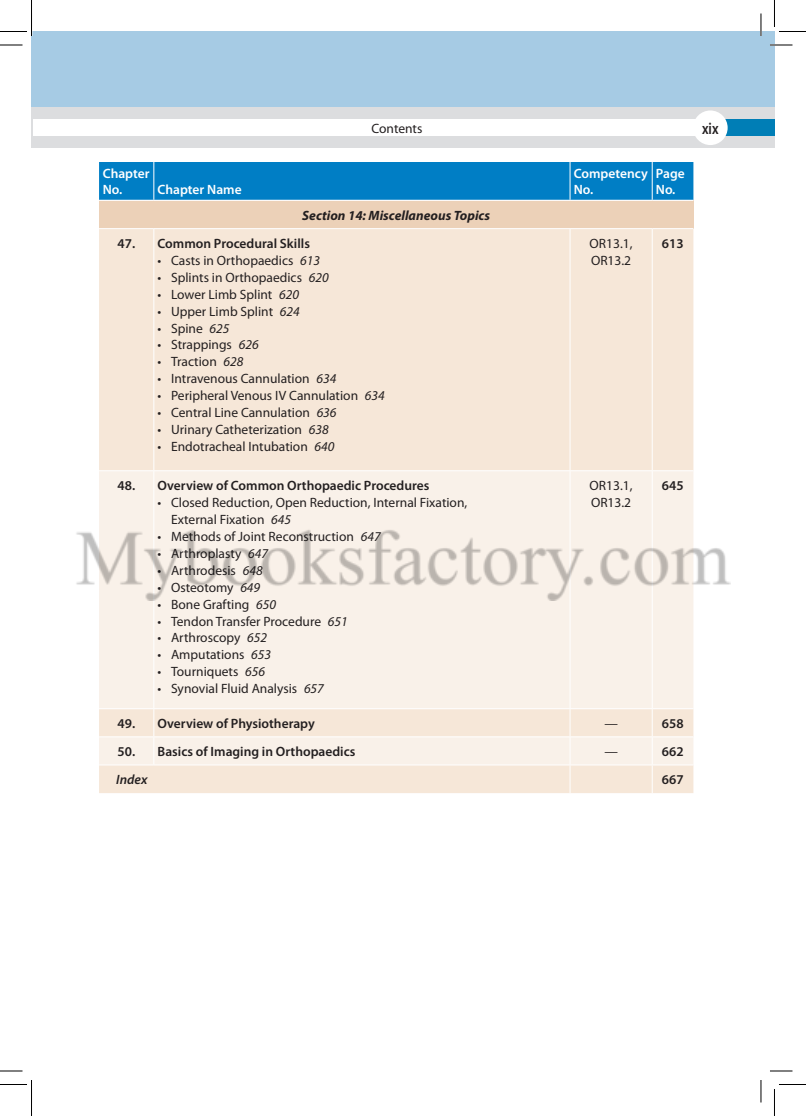
<style>
.page{position:relative;width:806px;height:1116px;background:#fff}
.page>*{position:absolute;margin:0;border:0;box-sizing:border-box;transform-origin:0 0}
.t1{font:600 16.5px "Myriad Pro";color:#231f20;scale:.8 1}
.Table_text{font:13.5px/17px "Myriad Pro";color:#231f20}
.Table_Text_Bold{font:600 13.5px "Myriad Pro";color:#231f20}
.Table_Head{font:600 13.5px/16.2px "Myriad Pro";color:#fff}
.Table_Sub{font:italic 700 13.5px "Myriad Pro";color:#231f20}
.Table_text-2{font:600 13.5px "Myriad Pro";color:#231f20}
.Table_text-3{font:italic 600 13.5px "Myriad Pro";color:#231f20}
.s1{font-style:italic}
</style>
<div class="page">
<div style="left:32px;top:32px;width:742px;height:116px;background:#dcdddf"></div>
<div style="left:32px;top:32px;width:742px;height:75px;background:#a6cbe4"></div>
<div style="left:725px;top:119px;width:49px;height:17px;background:#007eb6"></div>
<div style="left:33px;top:119px;width:662px;height:17px;background:#fff"></div>
<div style="left:693px;top:110px;width:34px;height:35px;background:#fff;border-radius:50%"></div>
<div style="left:99px;top:162px;width:594px;height:38px;background:#007ec5"></div>
<div style="left:99px;top:200px;width:594px;height:29px;background:#ecd1b8"></div>
<div style="left:99px;top:229px;width:594px;height:564px;background:#f6e7d8"></div>
<svg style="left:99px;top:471px;width:594px;height:294px;background:#f8efe6"></svg>
<hr style="left:153px;top:162px;width:1px;height:38px;background:#fff">
<hr style="left:569px;top:162px;width:1px;height:38px;background:#fff">
<hr style="left:651px;top:162px;width:1px;height:38px;background:#fff">
<hr style="left:153px;top:229px;width:1px;height:241px;background:#fff">
<hr style="left:569px;top:229px;width:1px;height:241px;background:#fff">
<hr style="left:651px;top:229px;width:1px;height:241px;background:#fff">
<hr style="left:99px;top:470px;width:55px;height:1px;background:#fff">
<hr style="left:154px;top:470px;width:416px;height:1px;background:#fff">
<hr style="left:570px;top:470px;width:82px;height:1px;background:#fff">
<hr style="left:652px;top:470px;width:41px;height:1px;background:#fff">
<hr style="left:99px;top:736px;width:55px;height:1px;background:#fff">
<hr style="left:154px;top:736px;width:416px;height:1px;background:#fff">
<hr style="left:570px;top:736px;width:82px;height:1px;background:#fff">
<hr style="left:652px;top:736px;width:41px;height:1px;background:#fff">
<hr style="left:153px;top:471px;width:1px;height:237px;background:#fff">
<hr style="left:569px;top:471px;width:1px;height:237px;background:#fff">
<hr style="left:651px;top:471px;width:1px;height:237px;background:#fff">
<svg style="left:153px;top:709px;width:1px;height:56px"></svg>
<svg style="left:569px;top:709px;width:1px;height:84px"></svg>
<svg style="left:651px;top:709px;width:1px;height:84px"></svg>
<hr style="left:99px;top:708px;width:55px;height:1px;background:#fff">
<hr style="left:154px;top:708px;width:416px;height:1px;background:#fff">
<hr style="left:570px;top:708px;width:82px;height:1px;background:#fff">
<hr style="left:652px;top:708px;width:41px;height:1px;background:#fff">
<hr style="left:99px;top:765px;width:55px;height:1px;background:#fff">
<hr style="left:154px;top:765px;width:416px;height:1px;background:#fff">
<hr style="left:570px;top:765px;width:82px;height:1px;background:#fff">
<hr style="left:652px;top:765px;width:41px;height:1px;background:#fff">
<hr style="left:99px;top:228px;width:55px;height:1px;background:#fff">
<hr style="left:154px;top:228px;width:416px;height:1px;background:#fff">
<hr style="left:570px;top:228px;width:82px;height:1px;background:#fff">
<hr style="left:652px;top:228px;width:41px;height:1px;background:#fff">
<hr style="left:99px;top:200px;width:55px;height:1px;background:#fff">
<hr style="left:154px;top:200px;width:416px;height:1px;background:#fff">
<hr style="left:570px;top:200px;width:82px;height:1px;background:#fff">
<hr style="left:652px;top:200px;width:41px;height:1px;background:#fff">
<hr style="left:770px;top:44px;width:22px;height:2px;background:#fff">
<svg style="left:0;top:45px;width:22px;height:1px"></svg>
<svg style="left:770px;top:45px;width:22px;height:1px"></svg>
<svg style="left:0;top:1071px;width:22px;height:1px"></svg>
<svg style="left:770px;top:1071px;width:22px;height:1px"></svg>
<svg style="left:760px;top:14px;width:1px;height:22px"></svg>
<svg style="left:760px;top:1080px;width:1px;height:22px"></svg>
<svg style="left:0;top:0;width:32px;height:36px"></svg>
<svg style="left:0;top:1080px;width:32px;height:36px"></svg>
<svg style="left:774px;top:0;width:32px;height:32px"></svg>
<svg style="left:774px;top:1084px;width:32px;height:32px"></svg>
<img style="left:76px;top:515px;width:654px;height:86px">
<p class="Table_Head" style="left:103px;top:165px;width:48px">Chapter<br>No.</p>
<p class="Table_Head" style="left:158px;top:181px;width:85px">Chapter Name</p>
<p class="Table_text" style="left:371px;top:120px;width:52px">Contents</p>
<p class="t1" style="left:702px;top:118px;width:22px">xix</p>
<p class="Table_Sub" style="left:302px;top:206px;width:189px">Section 14: Miscellaneous Topics</p>
<p class="Table_Head" style="left:573px;top:165px;width:76px">Competency<br>No.</p>
<p class="Table_Head" style="left:656px;top:165px;width:30px">Page<br>No.</p>
<p class="Table_text-2" style="left:118px;top:235px;width:19px">47.</p>
<p class="Table_Text_Bold" style="left:158px;top:235px;width:154px">Common Procedural Skills</p>
<p class="Table_text" style="left:158px;top:251px;width:164px">• Casts in Orthopaedics <span class="s1">613</span></p>
<p class="Table_text" style="left:158px;top:268px;width:173px">• Splints in Orthopaedics <span class="s1">620</span></p>
<p class="Table_text" style="left:158px;top:285px;width:143px">• Lower Limb Splint <span class="s1">620</span></p>
<p class="Table_text" style="left:158px;top:302px;width:144px">• Upper Limb Splint <span class="s1">624</span></p>
<p class="Table_text" style="left:158px;top:319px;width:73px">• Spine <span class="s1">625</span></p>
<p class="Table_text" style="left:158px;top:336px;width:103px">• Strappings <span class="s1">626</span></p>
<p class="Table_text" style="left:158px;top:353px;width:87px">• Traction <span class="s1">628</span></p>
<p class="Table_text" style="left:158px;top:370px;width:180px">• Intravenous Cannulation <span class="s1">634</span></p>
<p class="Table_text" style="left:158px;top:387px;width:229px">• Peripheral Venous IV Cannulation <span class="s1">634</span></p>
<p class="Table_text" style="left:158px;top:404px;width:180px">• Central Line Cannulation <span class="s1">636</span></p>
<p class="Table_text" style="left:158px;top:421px;width:172px">• Urinary Catheterization <span class="s1">638</span></p>
<p class="Table_text" style="left:158px;top:438px;width:178px">• Endotracheal Intubation <span class="s1">640</span></p>
<p class="Table_text-2" style="left:118px;top:477px;width:19px">48.</p>
<p class="Table_Text_Bold" style="left:158px;top:477px;width:273px">Overview of Common Orthopaedic Procedures</p>
<p class="Table_text" style="left:171px;top:494px;width:298px;text-indent:-14px">• Closed Reduction, Open Reduction, Internal Fixation,<br>External Fixation <span class="s1">645</span></p>
<p class="Table_text" style="left:158px;top:528px;width:224px">• Methods of Joint Reconstruction <span class="s1">647</span></p>
<p class="Table_text" style="left:158px;top:544px;width:112px">• Arthroplasty <span class="s1">647</span></p>
<p class="Table_text" style="left:158px;top:561px;width:107px">• Arthrodesis <span class="s1">648</span></p>
<p class="Table_text" style="left:158px;top:578px;width:104px">• Osteotomy <span class="s1">649</span></p>
<p class="Table_text" style="left:158px;top:595px;width:120px">• Bone Grafting <span class="s1">650</span></p>
<p class="Table_text" style="left:158px;top:612px;width:192px">• Tendon Transfer Procedure <span class="s1">651</span></p>
<p class="Table_text" style="left:158px;top:629px;width:111px">• Arthroscopy <span class="s1">652</span></p>
<p class="Table_text" style="left:158px;top:646px;width:115px">• Amputations <span class="s1">653</span></p>
<p class="Table_text" style="left:158px;top:663px;width:109px">• Tourniquets <span class="s1">656</span></p>
<p class="Table_text" style="left:158px;top:680px;width:168px">• Synovial Fluid Analysis <span class="s1">657</span></p>
<p class="Table_text" style="left:589px;top:235px;width:44px">OR13.1,<br>OR13.2</p>
<p class="Table_text-2" style="left:662px;top:235px;width:23px">613</p>
<p class="Table_text" style="left:589px;top:477px;width:44px">OR13.1,<br>OR13.2</p>
<p class="Table_text-2" style="left:662px;top:477px;width:23px">645</p>
<p class="Table_text-2" style="left:118px;top:715px;width:19px">49.</p>
<p class="Table_Text_Bold" style="left:158px;top:715px;width:159px">Overview of Physiotherapy</p>
<p class="Table_text" style="left:604px;top:715px;width:15px">—</p>
<p class="Table_text-2" style="left:662px;top:715px;width:23px">658</p>
<p class="Table_text-2" style="left:118px;top:743px;width:19px">50.</p>
<p class="Table_Text_Bold" style="left:158px;top:743px;width:199px">Basics of Imaging in Orthopaedics</p>
<p class="Table_text" style="left:604px;top:743px;width:15px">—</p>
<p class="Table_text-2" style="left:662px;top:743px;width:23px">662</p>
<p class="Table_text-3" style="left:116px;top:771px;width:33px">Index</p>
<p class="Table_text-2" style="left:662px;top:771px;width:23px">667</p>
</div>
